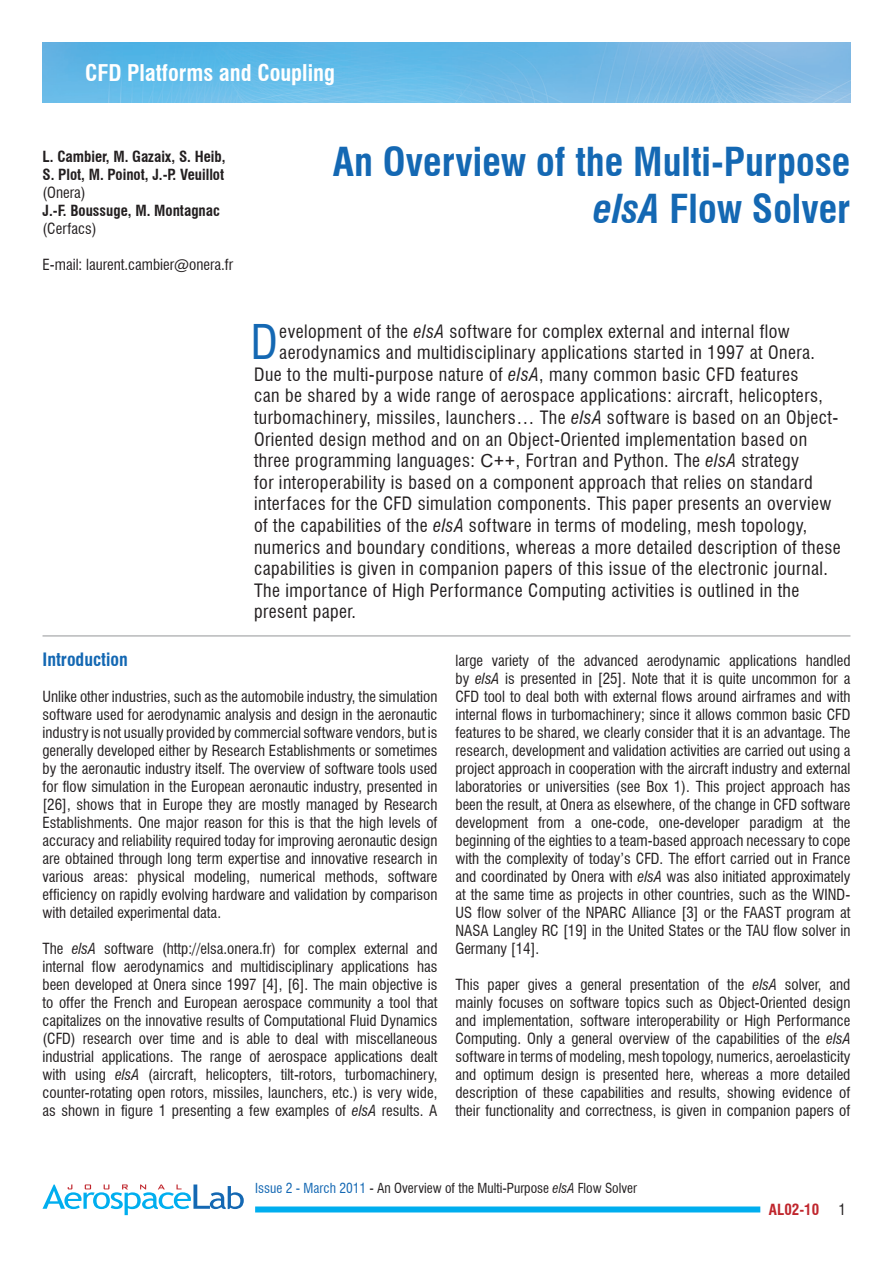
<style>
.page{position:relative;width:893px;height:1263px;background:#fff}
.page>*{position:absolute;margin:0;border:0;box-sizing:border-box;transform-origin:0 0}
.t1{font:condensed 46.8px "Swiss 721 BT";color:#1468b3}
.t2{font:700 condensed 39px/46.8px "Swiss 721 BT";color:#1468b3;text-align:right}
.t3{font:700 condensed 22.5px "Swiss 721 BT";color:#fff}
.t4{font:condensed 18px "Swiss 721 BT";letter-spacing:.025em;color:#231f20}
.t5{font:700 condensed 18px "Swiss 721 BT";color:#1468b3}
.t6{font:condensed 15px/18px "Swiss 721 BT";color:#231f20;text-align:justify}
.t7{font:700 condensed 15px/18px "Swiss 721 BT";color:#231f20}
.t8{font:700 condensed 15px "Swiss 721 BT";color:#c0262d}
.t9{font:condensed 13.5px "Swiss 721 BT";color:#231f20}
.s1{font-style:italic}
.s2{font-family:"Arial";font-stretch:normal}
.s3{color:#1468b3}
</style>
<div class="page">
<div style="left:255px;top:1206px;width:505px;height:6px;background:#00aeef"></div>
<svg style="left:43px;top:1184px;width:201px;height:31px"></svg>
<img style="left:43px;top:43px;width:807px;height:59px">
<hr style="left:43px;top:636px;width:807px;height:1px;background:#939598">
<h3 class="t3" style="left:85px;top:60px;width:251px">CFD Platforms and Coupling</h3>
<p class="t7" style="left:43px;top:148px;width:184px">L. Cambier, M. Gazaix, S. Heib,<br>S. Plot, M. Poinot, J.-P. Veuillot</p>
<p class="t6" style="left:43px;top:184px;width:45px">(Onera)</p>
<p class="t7" style="left:43px;top:202px;width:179px">J.-F. Boussuge, M. Montagnac</p>
<p class="t6" style="left:43px;top:220px;width:55px">(Cerfacs)</p>
<p class="t6" style="left:43px;top:256px;width:192px">E-mail: laurent.cambier@onera.fr</p>
<h2 class="t2" style="left:333px;top:139px;width:519px">An Overview of the Multi-Purpose <span class="s1">elsA</span> Flow Solver</h2>
<h1 class="t1" style="left:251px;top:314px;width:29px">D</h1>
<p class="t4" style="left:279px;top:320px;width:512px">evelopment of the <span class="s1">elsA</span> software for complex external and internal flow</p>
<p class="t4" style="left:279px;top:342px;width:537px">aerodynamics and multidisciplinary applications started in 1997 at Onera.</p>
<p class="t4" style="left:254px;top:363px;width:546px">Due to the multi-purpose nature of <span class="s1">elsA</span>, many common basic CFD features</p>
<p class="t4" style="left:254px;top:385px;width:570px">can be shared by a wide range of aerospace applications: aircraft, helicopters,</p>
<p class="t4" style="left:254px;top:407px;width:586px">turbomachinery, missiles, launchers… The <span class="s1">elsA</span> software is based on an Object-</p>
<p class="t4" style="left:254px;top:428px;width:555px">Oriented design method and on an Object-Oriented implementation based on</p>
<p class="t4" style="left:254px;top:450px;width:546px">three programming languages: <span class="s2">C++</span>, Fortran and Python. The <span class="s1">elsA</span> strategy</p>
<p class="t4" style="left:254px;top:471px;width:560px">for interoperability is based on a component approach that relies on standard</p>
<p class="t4" style="left:254px;top:493px;width:579px">interfaces for the CFD simulation components. This paper presents an overview</p>
<p class="t4" style="left:254px;top:515px;width:555px">of the capabilities of the <span class="s1">elsA</span> software in terms of modeling, mesh topology,</p>
<p class="t4" style="left:254px;top:536px;width:588px">numerics and boundary conditions, whereas a more detailed description of these</p>
<p class="t4" style="left:254px;top:558px;width:575px">capabilities is given in companion papers of this issue of the electronic journal.</p>
<p class="t4" style="left:254px;top:579px;width:547px">The importance of High Performance Computing activities is outlined in the</p>
<p class="t4" style="left:254px;top:601px;width:104px">present paper.</p>
<p class="t5" style="left:43px;top:649px;width:87px">Introduction</p>
<p class="t6" style="left:43px;top:688px;width:396px">Unlike other industries, such as the automobile industry, the simulation software used for aerodynamic analysis and design in the aeronautic industry is not usually provided by commercial software vendors, but is generally developed either by Research Establishments or sometimes by the aeronautic industry itself. The overview of software tools used for flow simulation in the European aeronautic industry, presented in [26], shows that in Europe they are mostly managed by Research Establishments. One major reason for this is that the high levels of accuracy and reliability required today for improving aeronautic design are obtained through long term expertise and innovative research in various areas: physical modeling, numerical methods, software efficiency on rapidly evolving hardware and validation by comparison with detailed experimental data.</p>
<p class="t6" style="left:43px;top:940px;width:396px">The <span class="s1">elsA</span> software (http://elsa.onera.fr) for complex external and internal flow aerodynamics and multidisciplinary applications has been developed at Onera since 1997 [4], [6]. The main objective is to offer the French and European aerospace community a tool that capitalizes on the innovative results of Computational Fluid Dynamics (CFD) research over time and is able to deal with miscellaneous industrial applications. The range of aerospace applications dealt with using <span class="s1">elsA</span> (aircraft, helicopters, tilt-rotors, turbomachinery, counter-rotating open rotors, missiles, launchers, etc.) is very wide, as shown in figure 1 presenting a few examples of <span class="s1">elsA</span> results. A</p>
<p class="t6" style="left:455px;top:652px;width:396px">large variety of the advanced aerodynamic applications handled by <span class="s1">elsA</span> is presented in [25]. Note that it is quite uncommon for a CFD tool to deal both with external flows around airframes and with internal flows in turbomachinery; since it allows common basic CFD features to be shared, we clearly consider that it is an advantage. The research, development and validation activities are carried out using a project approach in cooperation with the aircraft industry and external laboratories or universities (see Box 1). This project approach has been the result, at Onera as elsewhere, of the change in CFD software development from a one-code, one-developer paradigm at the beginning of the eighties to a team-based approach necessary to cope with the complexity of today’s CFD. The effort carried out in France and coordinated by Onera with <span class="s1">elsA</span> was also initiated approximately at the same time as projects in other countries, such as the WIND-US flow solver of the NPARC Alliance [3] or the FAAST program at NASA Langley RC [19] in the United States or the TAU flow solver in Germany [14].</p>
<p class="t6" style="left:455px;top:976px;width:396px">This paper gives a general presentation of the <span class="s1">elsA</span> solver, and mainly focuses on software topics such as Object-Oriented design and implementation, software interoperability or High Performance Computing. Only a general overview of the capabilities of the <span class="s1">elsA </span>software in terms of modeling, mesh topology, numerics, aeroelasticity and optimum design is presented here, whereas a more detailed description of these capabilities and results, showing evidence of their functionality and correctness, is given in companion papers of</p>
<p class="t9" style="left:255px;top:1180px;width:383px"><span class="s3">Issue 2 - March 2011</span> - An Overview of the Multi-Purpose <span class="s1">elsA</span> Flow Solver</p>
<p class="t8" style="left:769px;top:1200px;width:52px">AL02-10</p>
<p class="t6" style="left:838px;top:1200px;width:9px">1</p>
</div>
